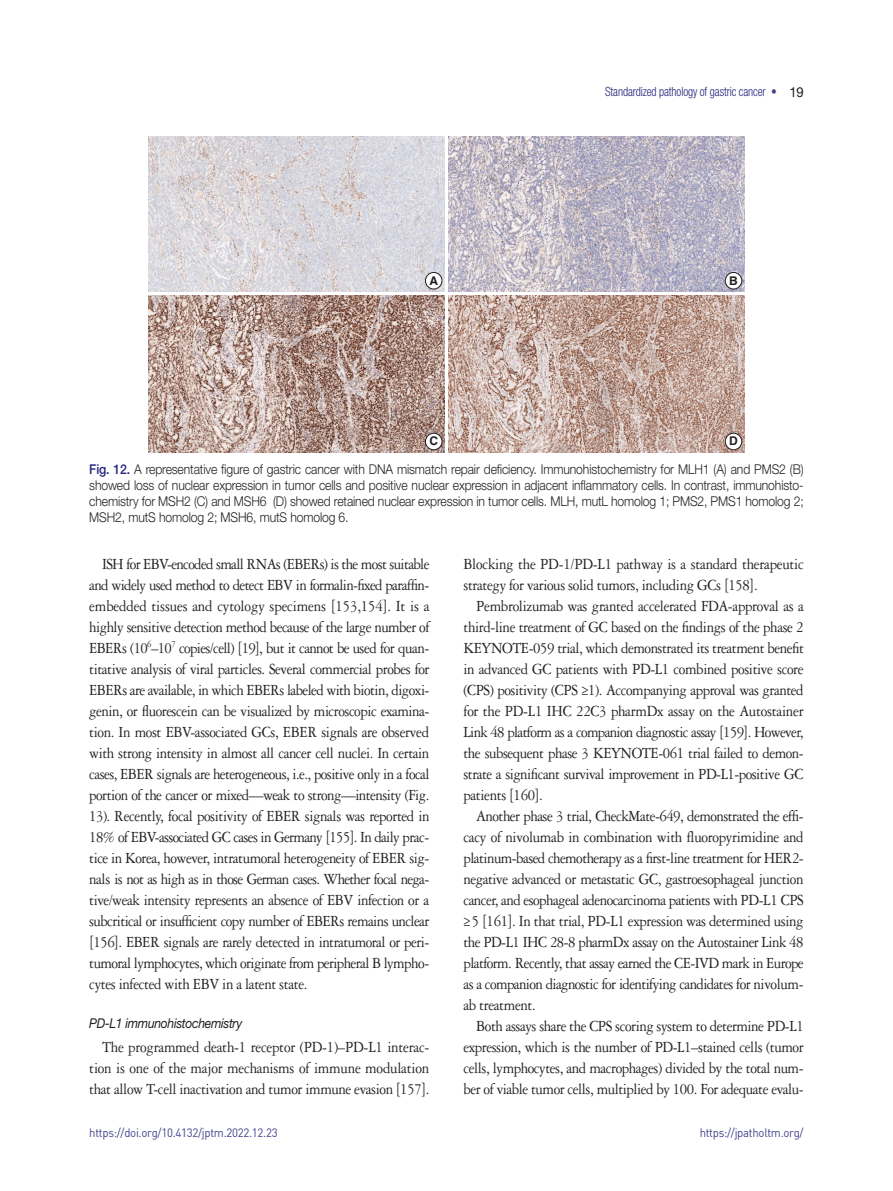
<style>
.page{position:relative;width:893px;height:1191px;background:#fff}
.page>*{position:absolute;margin:0;border:0;box-sizing:border-box;transform-origin:0 0}
.본문{font:16.5px/21px "Garamond 3 LT Std";letter-spacing:-.025em;color:#231f20;text-align:justify;scale:.9 1}
.그림제목{font:300 13.5px/16.2px "Helvetica Neue LT Std";letter-spacing:-.01em;color:#231f20;text-align:justify;scale:.9 1}
._1__제목{font:italic 13.5px "Helvetica Neue LT Std";letter-spacing:-.025em;color:#231f20;scale:.9 1}
.t1{font:300 condensed 12.75px "Helvetica Neue LT Std";letter-spacing:-.01em;color:#26237b;scale:.9 1}
.t2{font:12px "Dinreg";letter-spacing:-.025em;color:#45428b;scale:.95 1}
.t3{font:700 12px "Helvetica LT Std";color:#231f20}
.s1{color:#45428b}
.s2{font-weight:400;font-stretch:normal;font-size:13.8px;color:#231f20}
.s3{font-weight:500;color:#26237b}
.s4{font-family:"Adobe Garamond Pro"}
</style>
<div class="page">
<img style="left:149px;top:136px;width:295px;height:155px">
<img style="left:149px;top:296px;width:295px;height:156px">
<img style="left:449px;top:136px;width:295px;height:155px">
<img style="left:449px;top:296px;width:295px;height:156px">
<div style="left:425px;top:272px;width:17px;height:17px;background:#fff;border-radius:50%"></div>
<div style="left:425px;top:272px;width:17px;height:17px;border:1px solid #231f20;border-radius:50%"></div>
<div style="left:425px;top:433px;width:17px;height:17px;background:#fff;border-radius:50%"></div>
<div style="left:425px;top:433px;width:17px;height:17px;border:1px solid #231f20;border-radius:50%"></div>
<div style="left:725px;top:272px;width:17px;height:17px;background:#fff;border-radius:50%"></div>
<div style="left:725px;top:272px;width:17px;height:17px;border:1px solid #231f20;border-radius:50%"></div>
<div style="left:725px;top:433px;width:17px;height:17px;background:#fff;border-radius:50%"></div>
<div style="left:725px;top:433px;width:17px;height:17px;border:1px solid #231f20;border-radius:50%"></div>
<p class="t3" style="left:429px;top:273px;width:10px">A</p>
<p class="t3" style="left:429px;top:434px;width:10px">C</p>
<p class="t1" style="left:605px;top:84px;width:222px">Standardized pathology of gastric cancer <span class="s1">•</span> <span class="s2">19</span></p>
<p class="t3" style="left:729px;top:273px;width:10px">B</p>
<p class="t3" style="left:729px;top:434px;width:10px">D</p>
<p class="그림제목" style="left:89px;top:460px;width:795px"><span class="s3">Fig. 12.</span> A representative figure of gastric cancer with DNA mismatch repair deficiency. Immunohistochemistry for MLH1 (A) and PMS2 (B) showed loss of nuclear expression in tumor cells and positive nuclear expression in adjacent inflammatory cells. In contrast, immunohisto&shy;chemistry for MSH2 (C) and MSH6 (D) showed retained nuclear expression in tumor cells. MLH, mutL homolog 1; PMS2, PMS1 homolog 2; MSH2, mutS homolog 2; MSH6, mutS homolog 6.</p>
<p class="본문" style="left:89px;top:553px;width:380px;text-indent:13px">ISH for EBV-encoded small RNAs (EBERs) is the most suitable and widely used method to detect EBV in formalin-fixed paraffin&shy;embedded tissues and cytology specimens <span class="s4">[</span>153,154<span class="s4">]</span>. It is a highly sensitive detection method because of the large number of EBERs (10<sup>6</sup>–10<sup>7</sup> copies/cell) <span class="s4">[</span>19<span class="s4">]</span>, but it cannot be used for quan&shy;titative analysis of viral particles. Several commercial probes for EBERs are available, in which EBERs labeled with biotin, digoxi&shy;genin, or fluorescein can be visualized by microscopic examina&shy;tion. In most EBV-associated GCs, EBER signals are observed with strong intensity in almost all cancer cell nuclei. In certain cases, EBER signals are heterogeneous, i.e., positive only in a focal portion of the cancer or mixed—weak to strong—intensity (Fig.<br>13). Recently, focal positivity of EBER signals was reported in 18% of EBV-associated GC cases in Germany <span class="s4">[</span>155<span class="s4">]</span>. In daily prac&shy;tice in Korea, however, intratumoral heterogeneity of EBER sig&shy;nals is not as high as in those German cases. Whether focal nega&shy;tive/weak intensity represents an absence of EBV infection or a subcritical or insufficient copy number of EBERs remains unclear <span class="s4">[</span>156<span class="s4">]</span>. EBER signals are rarely detected in intratumoral or peri&shy;tumoral lymphocytes, which originate from peripheral B lympho&shy;cytes infected with EBV in a latent state.</p>
<p class="_1__제목" style="left:89px;top:1015px;width:172px">PD-L1 immunohistochemistry</p>
<p class="본문" style="left:89px;top:1036px;width:379px;text-indent:13px">The programmed death-1 receptor (PD-1)–PD-L1 interac&shy;tion is one of the major mechanisms of immune modulation that allow T-cell inactivation and tumor immune evasion <span class="s4">[</span>157<span class="s4">]</span>.</p>
<p class="본문" style="left:463px;top:553px;width:380px">Blocking the PD-1/PD-L1 pathway is a standard therapeutic strategy for various solid tumors, including GCs <span class="s4">[</span>158<span class="s4">]</span>.</p>
<p class="본문" style="left:463px;top:595px;width:380px;text-indent:13px">Pembrolizumab was granted accelerated FDA-approval as a third-line treatment of GC based on the findings of the phase 2<br>KEYNOTE-059 trial, which demonstrated its treatment benefit in advanced GC patients with PD-L1 combined positive score (CPS) positivity (CPS ≥1). Accompanying approval was granted for the PD-L1 IHC 22C3 pharmDx assay on the Autostainer Link 48 platform as a companion diagnostic assay <span class="s4">[</span>159<span class="s4">]</span>. However, the subsequent phase 3 KEYNOTE-061 trial failed to demon&shy;strate a significant survival improvement in PD-L1-positive GC patients <span class="s4">[</span>160<span class="s4">]</span>.</p>
<p class="본문" style="left:463px;top:805px;width:380px;text-indent:13px">Another phase 3 trial, CheckMate-649, demonstrated the effi&shy;cacy of nivolumab in combination with fluoropyrimidine and platinum-based chemotherapy as a first-line treatment for HER2- negative advanced or metastatic GC, gastroesophageal junction cancer, and esophageal adenocarcinoma patients with PD-L1 CPS ≥5 <span class="s4">[</span>161<span class="s4">]</span>. In that trial, PD-L1 expression was determined using the PD-L1 IHC 28-8 pharmDx assay on the Autostainer Link 48 platform. Recently, that assay earned the CE-IVD mark in Europe as a companion diagnostic for identifying candidates for nivolum&shy;ab treatment.</p>
<p class="본문" style="left:463px;top:1015px;width:380px;text-indent:13px">Both assays share the CPS scoring system to determine PD-L1 expression, which is the number of PD-L1–stained cells (tumor cells, lymphocytes, and macrophages) divided by the total num&shy;ber of viable tumor cells, multiplied by 100. For adequate evalu-</p>
<p class="t2" style="left:89px;top:1125px;width:200px">https://doi.org/10.4132/jptm.2022.12.23</p>
<p class="t2" style="left:700px;top:1125px;width:111px">https://jpatholtm.org/</p>
</div>
